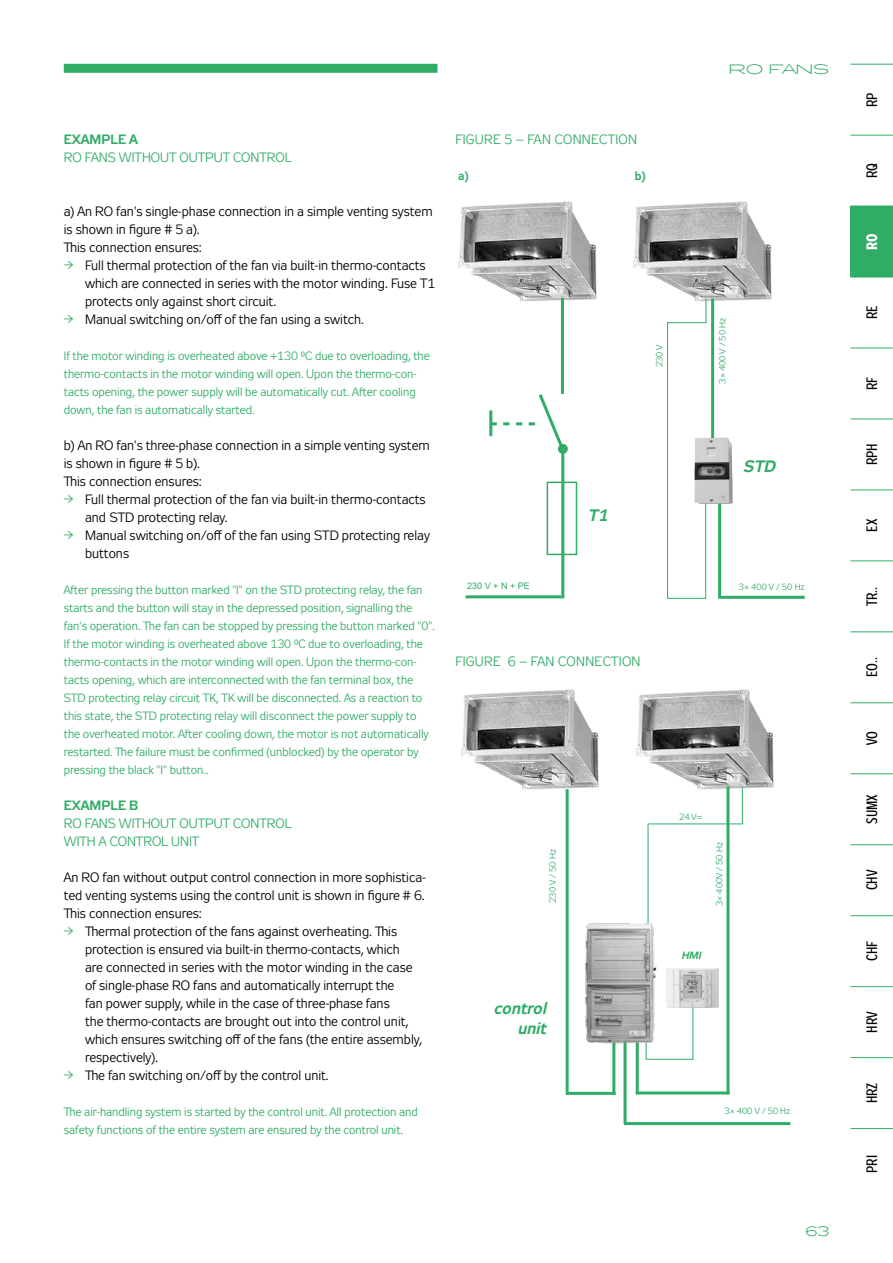
<style>
.page{position:relative;width:893px;height:1263px;background:#fff}
.page>*{position:absolute;margin:0;border:0;box-sizing:border-box;transform-origin:0 0}
.t1{font:italic 700 16.5px/19.8px "Zeppelin 31";color:#2fac66;text-align:right}
.t2{font:condensed 15px "Zeppelin";color:#000}
.t3{font:700 condensed 15px "Zeppelin";color:#fff}
.t4{font:13.5px/18px "Zeppelin 31";color:#000}
.t5{font:13.5px "Zeppelin 31";color:#2fac66}
.t6{font:700 13.5px/18px "Zeppelin 31";color:#2fac66}
.t7{font:13.5px "Zeppelin 51";color:#2fac66}
.t8{font:13.5px "Zeppelin 41";color:#2fac66}
.t9{font:12px/18px "Zeppelin 31";color:#2fac66}
.t10{font:700 12px "Zeppelin 31";color:#2fac66}
.t11{font:italic 700 10.5px "Zeppelin 31";color:#2fac66}
.t12{font:9px "Zeppelin 31";color:#2fac66}
.t13{font:9px "Arial";color:#2fac66}
.s1{font-weight:400}
.s2{color:#2fac66}
</style>
<div class="page">
<div style="left:64px;top:64px;width:373px;height:9px;background:#2fac66"></div>
<div style="left:850px;top:206px;width:43px;height:71px;background:#2fac66"></div>
<hr style="left:850px;top:64px;width:43px;height:1px;background:#2fac66">
<hr style="left:850px;top:135px;width:43px;height:1px;background:#2fac66">
<hr style="left:850px;top:277px;width:43px;height:1px;background:#2fac66">
<hr style="left:850px;top:348px;width:43px;height:1px;background:#2fac66">
<hr style="left:850px;top:419px;width:43px;height:1px;background:#2fac66">
<hr style="left:850px;top:489px;width:43px;height:1px;background:#2fac66">
<hr style="left:850px;top:560px;width:43px;height:1px;background:#2fac66">
<hr style="left:850px;top:631px;width:43px;height:1px;background:#2fac66">
<hr style="left:850px;top:702px;width:43px;height:1px;background:#2fac66">
<hr style="left:850px;top:773px;width:43px;height:1px;background:#2fac66">
<hr style="left:850px;top:844px;width:43px;height:1px;background:#2fac66">
<hr style="left:850px;top:915px;width:43px;height:1px;background:#2fac66">
<hr style="left:850px;top:986px;width:43px;height:1px;background:#2fac66">
<hr style="left:850px;top:1057px;width:43px;height:1px;background:#2fac66">
<hr style="left:850px;top:1128px;width:43px;height:1px;background:#2fac66">
<img style="left:461px;top:689px;width:138px;height:108px">
<img style="left:636px;top:689px;width:138px;height:108px">
<img style="left:458px;top:201px;width:139px;height:101px">
<hr style="left:561px;top:449px;width:3px;height:149px;background:#2fac66">
<hr style="left:466px;top:595px;width:96px;height:3px;background:#2fac66">
<div style="left:547px;top:482px;width:30px;height:73px;border:2px solid #2fac66"></div>
<hr style="left:561px;top:298px;width:3px;height:96px;background:#2fac66">
<div style="left:558px;top:444px;width:10px;height:10px;border:2px solid #2fac66;border-radius:50%"></div>
<hr style="left:489px;top:410px;width:3px;height:26px;background:#2fac66">
<svg style="left:490px;top:393px;width:76px;height:60px"></svg>
<img style="left:633px;top:201px;width:139px;height:109px">
<hr style="left:636px;top:1040px;width:3px;height:54px;background:#2fac66">
<hr style="left:612px;top:1040px;width:3px;height:55px;background:#2fac66">
<hr style="left:648px;top:823px;width:95px;height:1px;background:#2fac66">
<hr style="left:726px;top:786px;width:3px;height:308px;background:#2fac66">
<hr style="left:742px;top:787px;width:1px;height:37px;background:#2fac66">
<hr style="left:636px;top:1091px;width:93px;height:3px;background:#2fac66">
<hr style="left:566px;top:1092px;width:50px;height:3px;background:#2fac66">
<hr style="left:623px;top:1040px;width:3px;height:84px;background:#2fac66">
<hr style="left:624px;top:1122px;width:166px;height:3px;background:#2fac66">
<hr style="left:566px;top:789px;width:3px;height:305px;background:#2fac66">
<hr style="left:648px;top:824px;width:1px;height:99px;background:#2fac66">
<hr style="left:692px;top:1005px;width:1px;height:55px;background:#2fac66">
<hr style="left:647px;top:1059px;width:46px;height:1px;background:#2fac66">
<svg style="left:646px;top:1046px;width:1px;height:14px"></svg>
<img style="left:585px;top:920px;width:72px;height:126px">
<img style="left:666px;top:969px;width:53px;height:38px">
<img style="left:694px;top:437px;width:39px;height:67px">
<hr style="left:667px;top:322px;width:1px;height:277px;background:#2fac66">
<hr style="left:667px;top:322px;width:39px;height:1px;background:#2fac66">
<hr style="left:711px;top:299px;width:3px;height:139px;background:#2fac66">
<svg style="left:706px;top:299px;width:1px;height:24px"></svg>
<hr style="left:667px;top:598px;width:39px;height:1px;background:#2fac66">
<hr style="left:718px;top:504px;width:3px;height:95px;background:#2fac66">
<hr style="left:705px;top:503px;width:1px;height:95px;background:#2fac66">
<hr style="left:720px;top:596px;width:85px;height:3px;background:#2fac66">
<p class="t7" style="left:729px;top:62px;width:102px">RO FANS</p>
<p class="t2" style="left:864px;top:107px;width:16px;rotate:-90deg">RP</p>
<p class="t6" style="left:64px;top:131px;width:76px">EXAMPLE A<br><span class="s1">RO Fans</span></p>
<p class="t5" style="left:119px;top:150px;width:10px">witho</p>
<p class="t5" style="left:160px;top:150px;width:91px">ut Outp ut Contro</p>
<p class="t5" style="left:285px;top:150px;width:8px">l</p>
<p class="t5" style="left:455px;top:132px;width:81px">figure 5 – fan</p>
<p class="t5" style="left:555px;top:132px;width:10px">connection</p>
<p class="t10" style="left:458px;top:169px;width:12px">A)</p>
<p class="t10" style="left:635px;top:169px;width:12px">B)</p>
<p class="t2" style="left:864px;top:178px;width:17px;rotate:-90deg">RQ</p>
<p class="t4" style="left:64px;top:204px;width:370px">a) An RO fan's single-phase connection in a simple venting system is shown in figure # 5 a).<br>This connection ensures:</p>
<p class="t4" style="left:85px;top:258px;width:352px;text-indent:-21px"><span class="s2">→</span> Full thermal protection of the fan via built-in thermo-contacts which are connected in series with the motor winding. Fuse T1 protects only against short circuit.</p>
<p class="t4" style="left:64px;top:312px;width:302px"><span class="s2">→</span> Manual switching on/off of the fan using a switch.</p>
<p class="t9" style="left:64px;top:348px;width:367px">If the motor winding is overheated above +130 °C due to overloading, the thermo-contacts in the motor winding will open. Upon the thermo-con&shy;tacts opening, the power supply will be automatically cut. After cooling down, the fan is automatically started.</p>
<p class="t12" style="left:654px;top:367px;width:25px;rotate:-90deg">230 V</p>
<p class="t12" style="left:717px;top:384px;width:67px;rotate:-90deg">3× 400 V / 50 Hz</p>
<p class="t3" style="left:864px;top:250px;width:18px;rotate:-90deg">RO</p>
<p class="t2" style="left:864px;top:319px;width:15px;rotate:-90deg">RE</p>
<p class="t2" style="left:864px;top:390px;width:15px;rotate:-90deg">RF</p>
<p class="t4" style="left:64px;top:438px;width:367px">b) An RO fan's three-phase connection in a simple venting system is shown in figure # 5 b).<br>This connection ensures:</p>
<p class="t4" style="left:85px;top:492px;width:342px;text-indent:-21px"><span class="s2">→</span> Full thermal protection of the fan via built-in thermo-contacts and STD protecting relay.</p>
<p class="t4" style="left:85px;top:528px;width:347px;text-indent:-21px"><span class="s2">→</span> Manual switching on/off of the fan using STD protecting relay buttons</p>
<p class="t9" style="left:64px;top:582px;width:373px">After pressing the button marked "I" on the STD protecting relay, the fan starts and the button will stay in the depressed position, signalling the fan's operation. The fan can be stopped by pressing the button marked "0".<br>If the motor winding is overheated above 130 °C due to overloading, the thermo-contacts in the motor winding will open. Upon the thermo-con&shy;tacts opening, which are interconnected with the fan terminal box, the STD protecting relay circuit TK, TK will be disconnected. As a reaction to this state, the STD protecting relay will disconnect the power supply to the overheated motor. After cooling down, the motor is not automatically restarted. The failure must be confirmed (unblocked) by the operator by pressing the black "I" button..</p>
<p class="t13" style="left:467px;top:579px;width:64px">230 V + N + PE</p>
<p class="t1" style="left:588px;top:506px;width:21px">T1</p>
<p class="t5" style="left:455px;top:654px;width:84px">Figure 6 – fan</p>
<p class="t5" style="left:558px;top:654px;width:10px">connection</p>
<p class="t1" style="left:744px;top:457px;width:34px">STD</p>
<p class="t12" style="left:739px;top:582px;width:67px">3× 400 V / 50 Hz</p>
<p class="t2" style="left:864px;top:465px;width:23px;rotate:-90deg">RPH</p>
<p class="t2" style="left:864px;top:532px;width:14px;rotate:-90deg">EX</p>
<p class="t2" style="left:864px;top:606px;width:21px;rotate:-90deg">TR..</p>
<p class="t2" style="left:864px;top:677px;width:22px;rotate:-90deg">EO..</p>
<p class="t2" style="left:864px;top:745px;width:16px;rotate:-90deg">VO</p>
<p class="t6" style="left:64px;top:797px;width:76px">EXAMPLE B<br><span class="s1">RO Fans</span></p>
<p class="t5" style="left:119px;top:816px;width:10px">witho</p>
<p class="t5" style="left:160px;top:816px;width:91px">ut Outp ut Contro</p>
<p class="t5" style="left:285px;top:816px;width:8px">l</p>
<p class="t12" style="left:679px;top:812px;width:24px">24 V=</p>
<p class="t2" style="left:864px;top:824px;width:31px;rotate:-90deg">SUMX</p>
<p class="t5" style="left:64px;top:834px;width:9px">with</p>
<p class="t5" style="left:99px;top:834px;width:21px">a contro</p>
<p class="t5" style="left:161px;top:834px;width:26px">l unit</p>
<p class="t4" style="left:64px;top:870px;width:363px;text-align:justify">An RO fan without output control connection in more sophistica&shy;ted venting systems using the control unit is shown in figure # 6.<br>This connection ensures:</p>
<p class="t4" style="left:85px;top:924px;width:338px;text-indent:-21px"><span class="s2">→</span> Thermal protection of the fans against overheating. This protection is ensured via built-in thermo-contacts, which<br>are connected in series with the motor winding in the case of single-phase RO fans and automatically interrupt the<br>fan power supply, while in the case of three-phase fans<br>the thermo-contacts are brought out into the control unit, which ensures switching off of the fans (the entire assembly, respectively).</p>
<p class="t4" style="left:64px;top:1068px;width:266px"><span class="s2">→</span> The fan switching on/off by the control unit.</p>
<p class="t9" style="left:64px;top:1104px;width:356px">The air-handling system is started by the control unit. All protection and safety functions of the entire system are ensured by the control unit.</p>
<p class="t12" style="left:548px;top:903px;width:55px;rotate:-90deg">230 V / 50 Hz</p>
<p class="t1" style="left:494px;top:1000px;width:54px">control unit</p>
<p class="t12" style="left:715px;top:906px;width:65px;rotate:-90deg">3× 400V / 50 Hz</p>
<p class="t11" style="left:682px;top:950px;width:21px">HMI</p>
<p class="t12" style="left:724px;top:1106px;width:67px">3× 400 V / 50 Hz</p>
<p class="t2" style="left:864px;top:890px;width:22px;rotate:-90deg">CHV</p>
<p class="t2" style="left:864px;top:961px;width:22px;rotate:-90deg">CHF</p>
<p class="t2" style="left:864px;top:1032px;width:23px;rotate:-90deg">HRV</p>
<p class="t2" style="left:864px;top:1103px;width:22px;rotate:-90deg">HRZ</p>
<p class="t2" style="left:864px;top:1173px;width:19px;rotate:-90deg">PRI</p>
<p class="t8" style="left:805px;top:1224px;width:25px">63</p>
</div>
